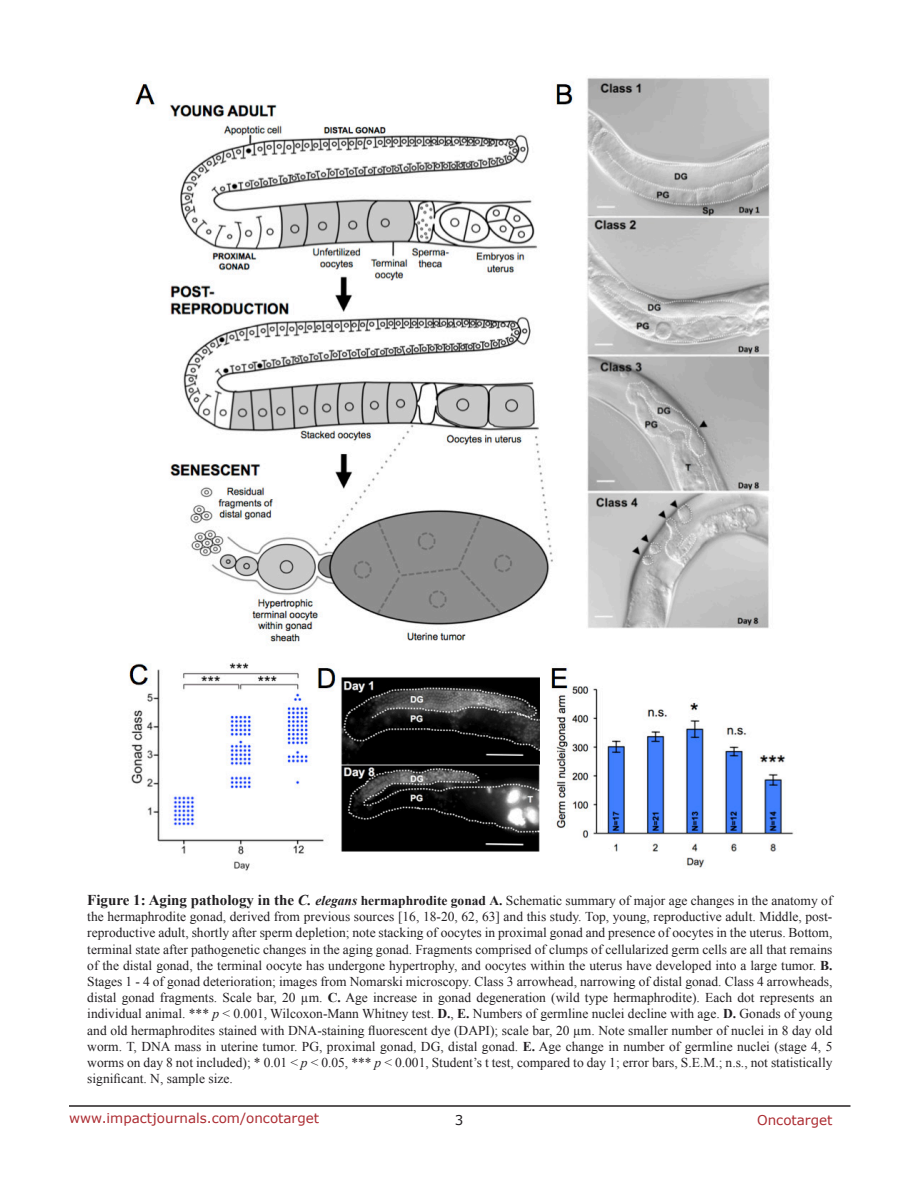
<style>
.page{position:relative;width:918px;height:1188px;background:#fff}
.page>*{position:absolute;margin:0;border:0;box-sizing:border-box;transform-origin:0 0}
.FigureText{font:13.5px/16.2px "Times New Roman";color:#221f22;text-align:justify}
.t1{font:13.5px "Verdana";color:#ac2b31}
.t2{font:13.5px "Verdana";color:#221f22}
.s1{font-weight:700;font-size:15px}
.s2{font-weight:700;font-style:italic;font-size:15px}
.s3{font-weight:700;font-style:italic}
.s4{font-weight:700}
.s5{font-style:italic}
</style>
<div class="page">
<hr style="left:69px;top:1105px;width:781px;height:2px;background:#231f20">
<img style="left:129px;top:78px;width:665px;height:793px">
<p class="FigureText" style="left:87px;top:892px;width:747px"><span class="s1">Figure 1: Aging pathology in the</span> <span class="s2">C.</span> <span class="s3">elegans</span> <span class="s4">hermaphrodite gonad A.</span> Schematic summary of major age changes in the anatomy of the hermaphrodite gonad, derived from previous sources [16, 18-20, 62, 63] and this study. Top, young, reproductive adult. Middle, post&shy;reproductive adult, shortly after sperm depletion; note stacking of oocytes in proximal gonad and presence of oocytes in the uterus. Bottom, terminal state after pathogenetic changes in the aging gonad. Fragments comprised of clumps of cellularized germ cells are all that remains of the distal gonad, the terminal oocyte has undergone hypertrophy, and oocytes within the uterus have developed into a large tumor. <span class="s4">B.<br></span>Stages 1 - 4 of gonad deterioration; images from Nomarski microscopy. Class 3 arrowhead, narrowing of distal gonad. Class 4 arrowheads, distal gonad fragments. Scale bar, 20 µm. <span class="s4">C.</span> Age increase in gonad degeneration (wild type hermaphrodite). Each dot represents an individual animal. *** <span class="s5">p</span> &lt; 0.001, Wilcoxon-Mann Whitney test. <span class="s4">D.</span>, <span class="s4">E.</span> Numbers of germline nuclei decline with age. <span class="s4">D.</span> Gonads of young and old hermaphrodites stained with DNA-staining fluorescent dye (DAPI); scale bar, 20 µm. Note smaller number of nuclei in 8 day old worm. T, DNA mass in uterine tumor. PG, proximal gonad, DG, distal gonad. <span class="s4">E.</span> Age change in number of germline nuclei (stage 4, 5 worms on day 8 not included); * 0.01 &lt; <span class="s5">p</span> &lt; 0.05, *** <span class="s5">p</span> &lt; 0.001, Student’s t test, compared to day 1; error bars, S.E.M.; n.s., not statistically significant. N, sample size.</p>
<p class="t1" style="left:69px;top:1109px;width:252px">www.impactjournals.com/oncotarget</p>
<p class="t2" style="left:455px;top:1111px;width:10px">3</p>
<p class="t1" style="left:757px;top:1111px;width:77px">Oncotarget</p>
</div>
